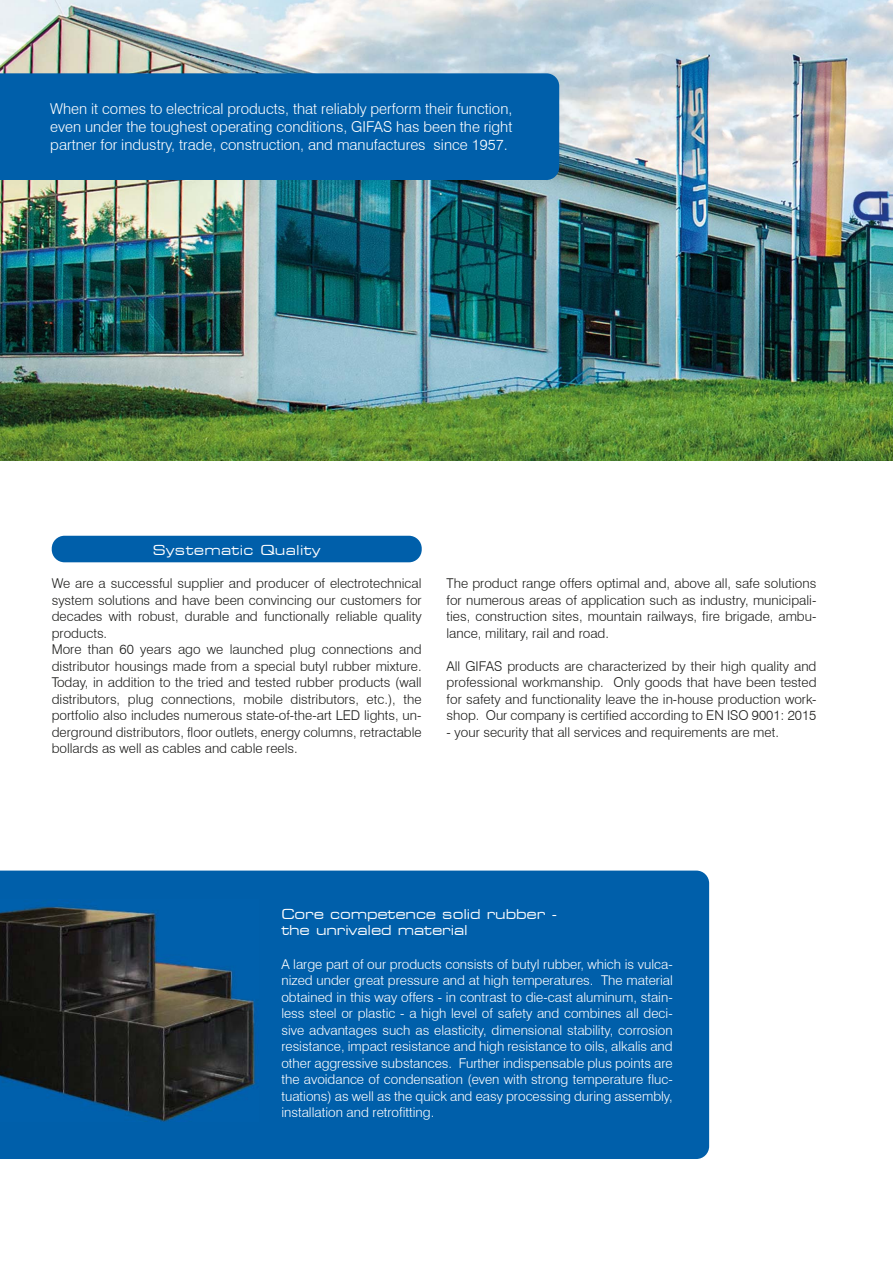
<style>
.page{position:relative;width:893px;height:1263px;background:#fff}
.page>*{position:absolute;margin:0;border:0;box-sizing:border-box;transform-origin:0 0}
.t1{font:300 15px/18px "Swiss 721 BT";color:#fff;text-align:justify}
.t2{font:300 13.5px/16.5px "Swiss 721 BT";color:#1d1d1b;text-align:justify}
.t3{font:300 13.5px/16.5px "Swiss 721 BT";color:#fff;text-align:justify}
.t4{font:expanded 13.5px/16.5px "Square 721 BT";letter-spacing:-.01em;color:#fff}
.t5{font:expanded 13.5px "Square 721 BT";letter-spacing:.02em;color:#fff}
</style>
<div class="page">
<img style="left:0;top:0;width:893px;height:461px">
<div style="left:0;top:73px;width:559px;height:107px;background:#005faa"></div>
<div style="left:52px;top:536px;width:370px;height:26px;background:#005faa;border-radius:13px"></div>
<div style="left:0;top:871px;width:709px;height:288px;background:#005faa"></div>
<img style="left:0;top:900px;width:258px;height:221px">
<p class="t1" style="left:50px;top:100px;width:464px">When it comes to electrical products, that reliably perform their function, even under the toughest operating conditions, GIFAS has been the right partner for industry, trade, construction, and manufactures since 1957.</p>
<p class="t5" style="left:153px;top:542px;width:170px">Systematic Quality</p>
<p class="t2" style="left:52px;top:575px;width:371px;text-align:left">We are a successful supplier and producer of electrotechnical system solutions and have been convincing our customers for decades with robust, durable and functionally reliable quality products.<br>More than 60 years ago we launched plug connections and distributor housings made from a special butyl rubber mixture.<br>Today, in addition to the tried and tested rubber products (wall distributors, plug connections, mobile distributors, etc.), the portfolio also includes numerous state-of-the-art LED lights, un&shy;derground distributors, floor outlets, energy columns, retractable bollards as well as cables and cable reels.</p>
<p class="t2" style="left:446px;top:575px;width:371px">The product range offers optimal and, above all, safe solutions for numerous areas of application such as industry, municipali&shy;ties, construction sites, mountain railways, fire brigade, ambu&shy;lance, military, rail and road.</p>
<p class="t2" style="left:446px;top:657px;width:371px">All GIFAS products are characterized by their high quality and professional workmanship. Only goods that have been tested for safety and functionality leave the in-house production work&shy;shop. Our company is certified according to EN ISO 9001: 2015</p>
<p class="t2" style="left:446px;top:723px;width:334px">- your security that all services and requirements are met.</p>
<p class="t4" style="left:281px;top:905px;width:278px">Core competence solid rubber - the unrivaled material</p>
<p class="t3" style="left:281px;top:955px;width:393px">A large part of our products consists of butyl rubber, which is vulca&shy;nized under great pressure and at high temperatures. The material obtained in this way offers - in contrast to die-cast aluminum, stain&shy;less steel or plastic - a high level of safety and combines all deci&shy;sive advantages such as elasticity, dimensional stability, corrosion resistance, impact resistance and high resistance to oils, alkalis and other aggressive substances. Further indispensable plus points are the avoidance of condensation (even with strong temperature fluc&shy;tuations) as well as the quick and easy processing during assembly, installation and retrofitting.</p>
</div>
